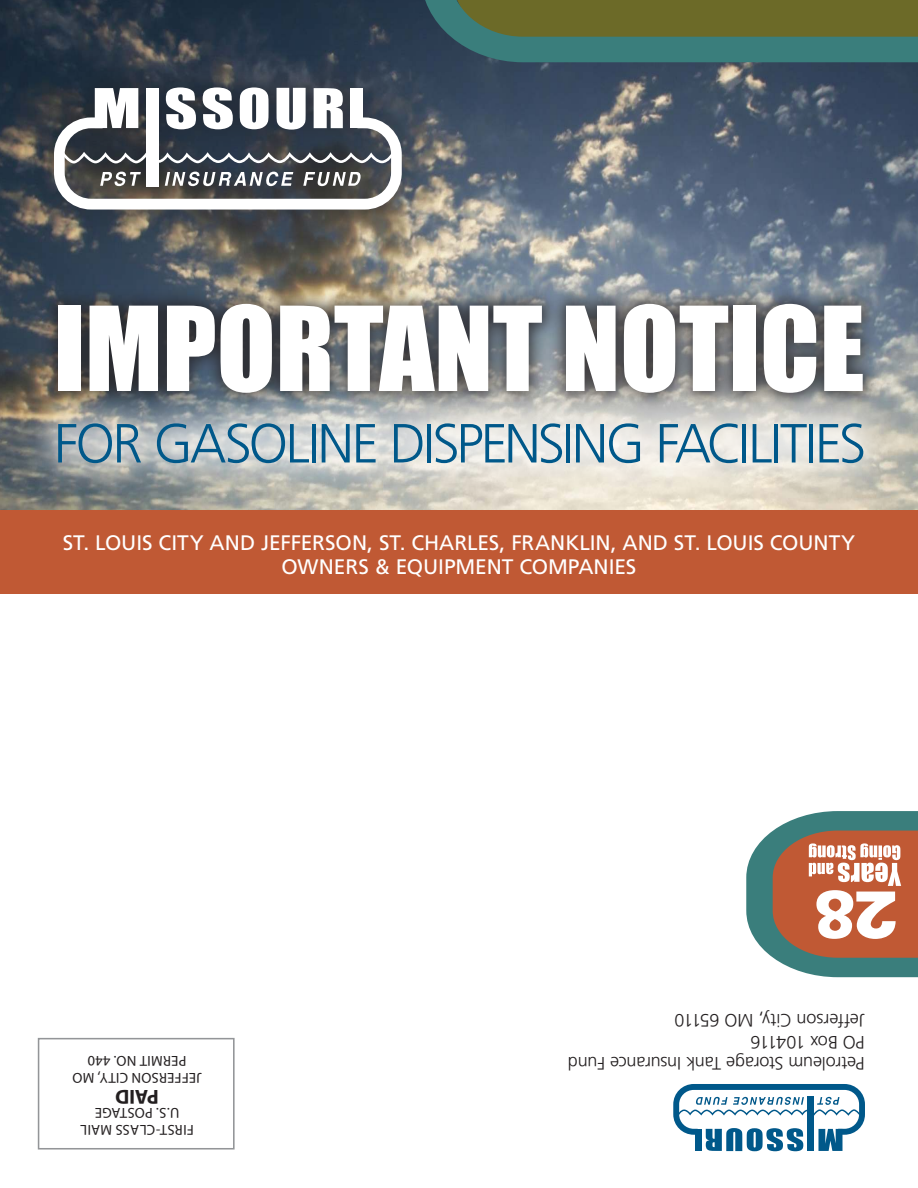
<style>
.page{position:relative;width:918px;height:1188px;background:#fff}
.page>*{position:absolute;margin:0;border:0;box-sizing:border-box;transform-origin:0 0}
.t1{font:108px "Impact";color:#fff}
.t2{font:900 67.5px "Frutiger";color:#fff}
.t3{font:300 55.05px "Frutiger";letter-spacing:-.05em;color:#00588a}
.t4{font:21px/24px "Frutiger";letter-spacing:-.005em;color:#fff;text-align:center}
.t5{font:700 20.25px "Myriad Pro";color:#231f20}
.t6{font:300 18px/21.6px "Frutiger";letter-spacing:-.01em;color:#231f20}
.t7{font:14.55px/17.4px "Myriad Pro";letter-spacing:.02em;color:#231f20;text-align:center}
</style>
<div class="page">
<svg style="left:746px;top:811px;width:172px;height:166px"></svg>
<svg style="left:673px;top:1084px;width:192px;height:67px"></svg>
<div style="left:38px;top:1038px;width:197px;height:112px;border:2px solid #939598"></div>
<img style="left:0;top:0;width:918px;height:511px">
<div style="left:0;top:511px;width:918px;height:83px;background:#c05934"></div>
<svg style="left:421px;top:0;width:497px;height:62px;background:#536f4d"></svg>
<div style="left:41px;top:287px;width:839px;height:123px;background:#231f20;opacity:.75"></div>
<div style="left:23px;top:389px;width:874px;height:109px;background:#fff;opacity:.75"></div>
<div style="left:18px;top:52px;width:420px;height:194px;background:#231f20;opacity:.75"></div>
<svg style="left:54px;top:87px;width:348px;height:123px"></svg>
<h1 class="t1" style="left:54px;top:291px;width:812px">IMPORTANT NOTICE</h1>
<h3 class="t3" style="left:54px;top:420px;width:814px">FOR GASOLINE DISPENSING FACILITIES</h3>
<p class="t4" style="left:63px;top:533px;width:794px">ST. LOUIS CITY AND JEFFERSON, ST. CHARLES, FRANKLIN, AND ST. LOUIS COUNTY<br>OWNERS &amp; EQUIPMENT COMPANIES</p>
<p class="t7" style="left:202px;top:1086px;width:131px;rotate:-180deg">JEFFERSON CITY, MO<br>PERMIT NO. 440</p>
<p class="t5" style="left:159px;top:1109px;width:45px;rotate:-180deg">PAID</p>
<p class="t7" style="left:194px;top:1138px;width:115px;rotate:-180deg">FIRST-CLASS MAIL<br>U.S. POSTAGE</p>
<h2 class="t2" style="left:856px;top:954px;width:43px;rotate:-180deg">8</h2>
<p class="t6" style="left:865px;top:1073px;width:299px;rotate:-180deg">Petroleum Storage Tank Insurance Fund<br>PO Box 104116<br>Jefferson City, MO 65110</p>
</div>
